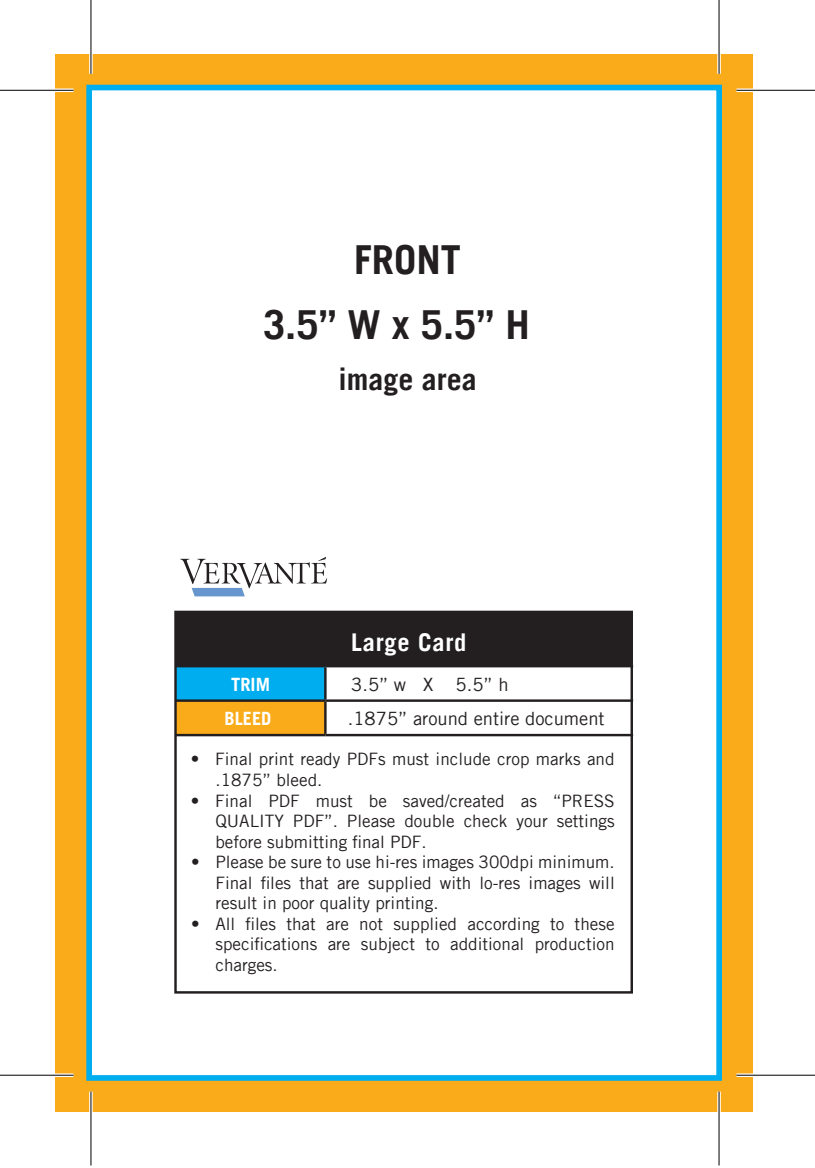
<style>
.page{position:relative;width:815px;height:1168px;background:#fff}
.page>*{position:absolute;margin:0;border:0;box-sizing:border-box;transform-origin:0 0}
.t1{font:700 40px/64.2px "Trade Gothic LT";color:#231f20;text-align:center}
.t2{font:700 30px "Trade Gothic LT";color:#231f20}
.t3{font:700 24.5px "Trade Gothic LT";letter-spacing:.03em;color:#fff}
.t4{font:18.25px "Trade Gothic LT";color:#231f20}
.t5{font:700 18.25px "Trade Gothic LT";color:#fff}
.t6{font:17.25px/20.5px "Trade Gothic LT";color:#231f20;text-align:justify}
</style>
<div class="page">
<div style="left:55px;top:54px;width:698px;height:1057px;background:#faab1a"></div>
<div style="left:86px;top:85px;width:636px;height:995px;background:#fff;border:6px solid #00aeef"></div>
<div style="left:176px;top:612px;width:456px;height:54px;background:#231f20"></div>
<div style="left:176px;top:666px;width:149px;height:34px;background:#00aeef"></div>
<div style="left:176px;top:700px;width:149px;height:35px;background:#faab1a"></div>
<hr style="left:325px;top:699px;width:308px;height:3px;background:#231f20">
<hr style="left:175px;top:734px;width:150px;height:2px;background:#231f20">
<hr style="left:325px;top:734px;width:308px;height:2px;background:#231f20">
<hr style="left:324px;top:667px;width:3px;height:32px;background:#231f20">
<hr style="left:324px;top:702px;width:3px;height:32px;background:#231f20">
<hr style="left:325px;top:665px;width:308px;height:2px;background:#231f20">
<hr style="left:175px;top:665px;width:150px;height:2px;background:#231f20">
<hr style="left:175px;top:699px;width:150px;height:3px;background:#231f20">
<svg style="left:180px;top:557px;width:147px;height:39px"></svg>
<div style="left:174px;top:610px;width:459px;height:383px;border:2px solid #231f20"></div>
<svg style="left:0;top:88px;width:74px;height:4px"></svg>
<svg style="left:736px;top:88px;width:79px;height:4px"></svg>
<svg style="left:0;top:1073px;width:74px;height:4px"></svg>
<svg style="left:736px;top:1073px;width:79px;height:4px"></svg>
<svg style="left:89px;top:0;width:4px;height:74px"></svg>
<svg style="left:89px;top:1091px;width:4px;height:74px"></svg>
<svg style="left:717px;top:0;width:4px;height:74px"></svg>
<svg style="left:717px;top:1091px;width:4px;height:74px"></svg>
<hr style="left:0;top:90px;width:74px;height:1px;background:#000">
<hr style="left:736px;top:90px;width:79px;height:1px;background:#000">
<hr style="left:0;top:1074px;width:74px;height:1px;background:#000">
<hr style="left:736px;top:1074px;width:79px;height:1px;background:#000">
<hr style="left:91px;top:0;width:1px;height:74px;background:#000">
<hr style="left:91px;top:1091px;width:1px;height:74px;background:#000">
<hr style="left:719px;top:0;width:1px;height:74px;background:#000">
<hr style="left:719px;top:1091px;width:1px;height:74px;background:#000">
<h1 class="t1" style="left:263px;top:227px;width:268px">FRONT<br>3.5” W x 5.5” H</h1>
<h2 class="t2" style="left:338px;top:361px;width:140px">image area</h2>
<h3 class="t3" style="left:351px;top:627px;width:117px">Large Card</h3>
<p class="t5" style="left:231px;top:673px;width:40px">TRIM</p>
<p class="t4" style="left:351px;top:673px;width:159px">3.5” w X 5.5” h</p>
<p class="t5" style="left:225px;top:707px;width:48px">BLEED</p>
<p class="t4" style="left:348px;top:707px;width:258px">.1875” around entire document</p>
<p class="t6" style="left:215px;top:748px;width:401px;text-indent:-24px">• Final print ready PDFs must include crop marks and .1875” bleed.</p>
<p class="t6" style="left:215px;top:790px;width:401px;text-indent:-24px">• Final PDF must be saved/created as “PRESS QUALITY PDF”. Please double check your settings before submitting final PDF.</p>
<p class="t6" style="left:215px;top:851px;width:401px;text-indent:-24px">• Please be sure to use hi-res images 300dpi minimum.<br>Final files that are supplied with lo-res images will result in poor quality printing.</p>
<p class="t6" style="left:215px;top:913px;width:401px;text-indent:-24px">• All files that are not supplied according to these specifications are subject to additional production charges.</p>
</div>
